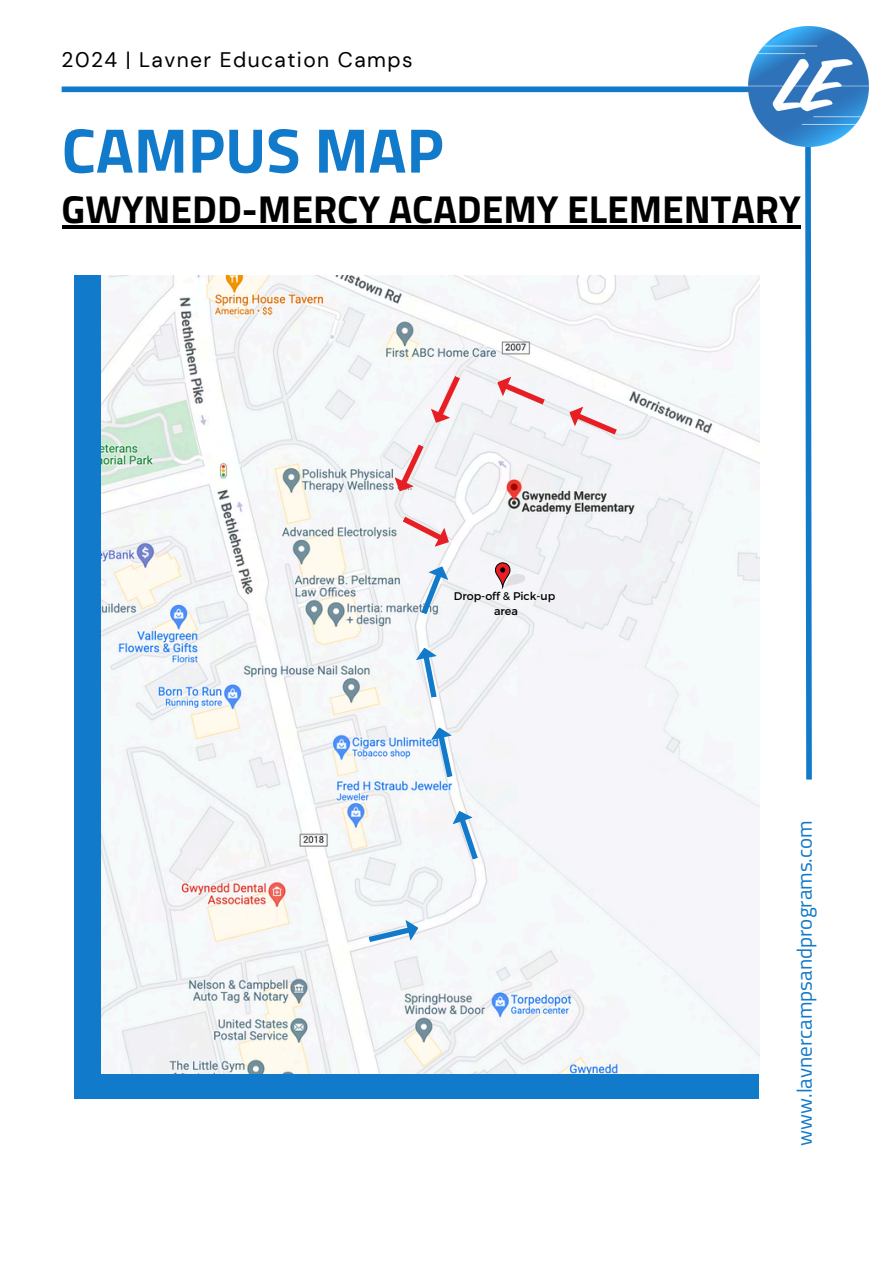
<style>
.page{position:relative;width:894px;height:1264px;background:#fff}
.page>*{position:absolute;margin:0;border:0;box-sizing:border-box;transform-origin:0 0}
.t1{font:700 63px "Titillium Web";color:#117aca}
.t2{font:700 39px "Titillium Web";color:#000}
.t3{font:21px "Titillium Web";color:#117aca}
.t4{font:21px "DM Sans";letter-spacing:.07em;color:#000}
.t5{font:11.1px "Montserrat";color:#000}
</style>
<div class="page">
<svg style="left:805px;top:147px;width:7px;height:633px;background:#3f93d4"></svg>
<div style="left:62px;top:86px;width:769px;height:6px;background:#117aca"></div>
<img style="left:748px;top:26px;width:120px;height:121px">
<div style="left:74px;top:275px;width:685px;height:823px;background:#117aca"></div>
<img style="left:102px;top:275px;width:657px;height:798px">
<hr style="left:62px;top:225px;width:496px;height:4px;background:#000">
<hr style="left:558px;top:225px;width:242px;height:4px;background:#000">
<svg style="left:565px;top:402px;width:55px;height:40px;background:#f0d3d7"></svg>
<svg style="left:493px;top:372px;width:55px;height:40px;background:#f0d3d7"></svg>
<svg style="left:426px;top:372px;width:41px;height:55px;background:#f1d4d8"></svg>
<svg style="left:390px;top:441px;width:41px;height:55px;background:#ecd1d4"></svg>
<svg style="left:399px;top:509px;width:54px;height:42px;background:#f1d5d8"></svg>
<svg style="left:366px;top:917px;width:54px;height:32px"></svg>
<svg style="left:449px;top:807px;width:36px;height:55px;background:#cee0ef"></svg>
<svg style="left:428px;top:725px;width:32px;height:54px"></svg>
<svg style="left:414px;top:645px;width:30px;height:54px"></svg>
<svg style="left:495px;top:562px;width:30px;height:26px"></svg>
<svg style="left:413px;top:562px;width:39px;height:55px;background:#cbddec"></svg>
<p class="t4" style="left:62px;top:46px;width:352px">2024 | Lavner Education Camps</p>
<p class="t1" style="left:62px;top:101px;width:383px">CAMPUS MAP</p>
<p class="t2" style="left:62px;top:179px;width:740px">GWYNEDD-MERCY ACADEMY ELEMENTARY</p>
<p class="t5" style="left:453px;top:589px;width:103px">Drop-off &amp; Pick-up</p>
<p class="t5" style="left:494px;top:603px;width:25px">area</p>
<h2 class="t3" style="left:787px;top:1145px;width:327px;rotate:-90deg">www.lavnercampsandprograms.com</h2>
</div>
